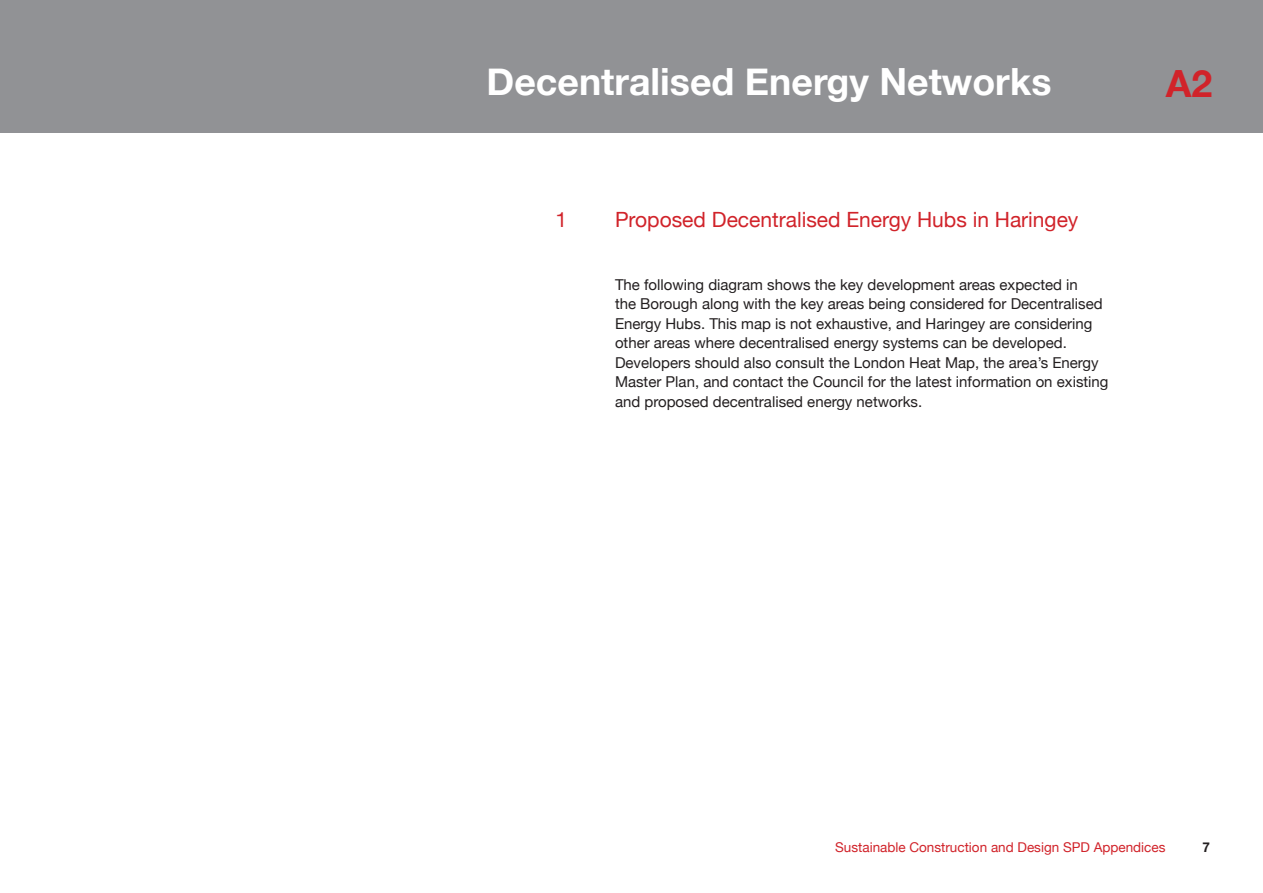
<style>
.page{position:relative;width:1263px;height:893px;background:#fff}
.page>*{position:absolute;margin:0;border:0;box-sizing:border-box;transform-origin:0 0}
.t1{font:700 37.5px "Helvetica Neue";color:#fff}
.t2{font:700 37.5px "Helvetica Neue";color:#d1232a}
.Sub_heading{font:21px "Helvetica Neue";color:#d1232a}
.Text{font:15px/19.5px "Helvetica Neue";color:#231f20}
.t3{font:13.5px "Helvetica Neue";color:#d1232a}
.t4{font:700 13.5px "Helvetica Neue";color:#231f20}
</style>
<div class="page">
<div style="left:1px;top:0;width:1262px;height:133px;background:#919295"></div>
<p class="t1" style="left:487px;top:48px;width:566px">Decentralised Energy Networks</p>
<p class="t2" style="left:1166px;top:50px;width:48px">A2</p>
<p class="Sub_heading" style="left:555px;top:202px;width:13px">1</p>
<p class="Sub_heading" style="left:615px;top:202px;width:465px">Proposed Decentralised Energy Hubs in Haringey</p>
<p class="Text" style="left:615px;top:274px;width:495px">The following diagram shows the key development areas expected in<br>the Borough along with the key areas being considered for Decentralised Energy Hubs. This map is not exhaustive, and Haringey are considering other areas where decentralised energy systems can be developed.<br>Developers should also consult the London Heat Map, the area’s Energy Master Plan, and contact the Council for the latest information on existing and proposed decentralised energy networks.</p>
<p class="t3" style="left:835px;top:836px;width:332px">Sustainable Construction and Design SPD Appendices</p>
<p class="t4" style="left:1202px;top:835px;width:9px">7</p>
</div>
